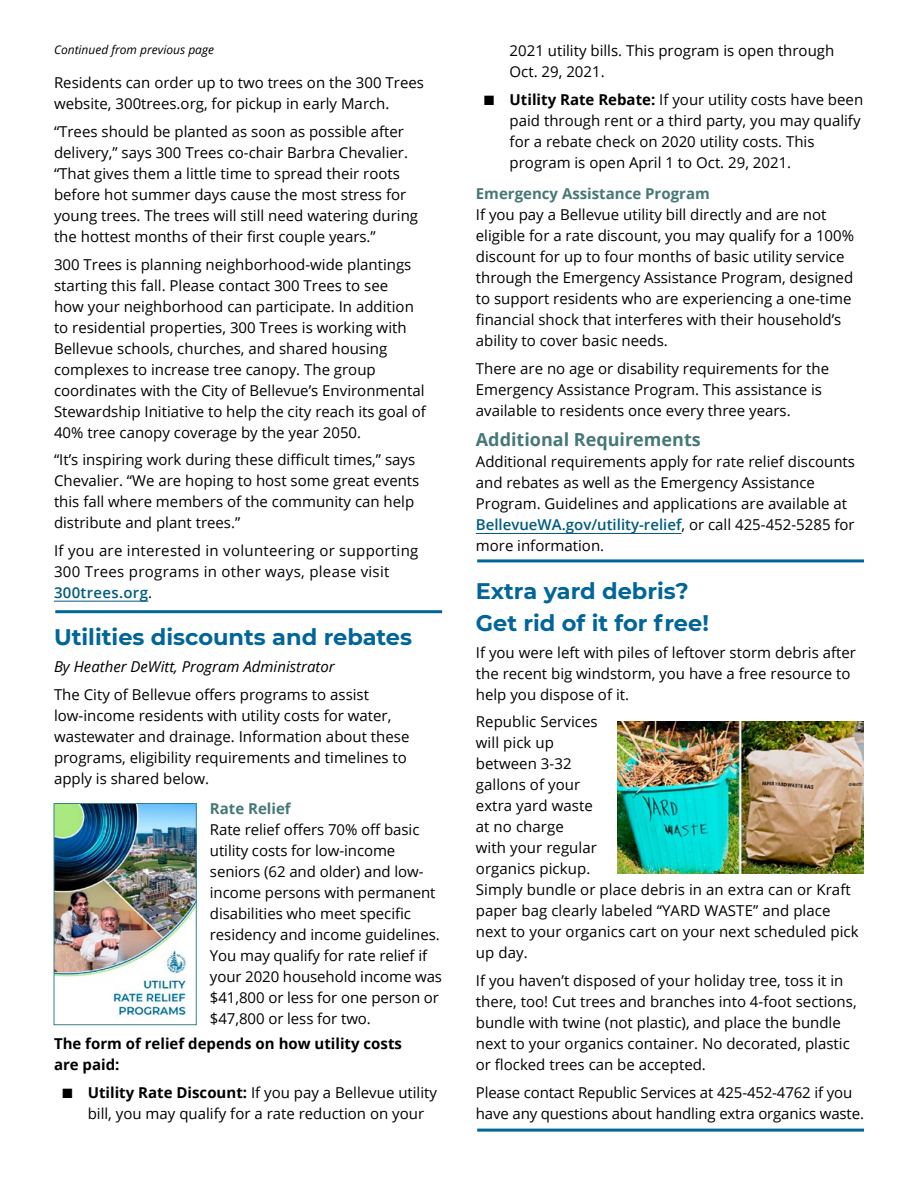
<style>
.page{position:relative;width:918px;height:1188px;background:#fff}
.page>*{position:absolute;margin:0;border:0;box-sizing:border-box;transform-origin:0 0}
.headline{font:700 22.5px "Montserrat";color:#00659a}
.call_out{font:700 18px "Open Sans";color:#467877}
.Paragraph_text{font:15px/21px "Open Sans";color:#000}
.Paragraph_text-2{font:15px/21px "Open Sans";letter-spacing:.02em;color:#000}
.Paragraph_text-3{font:700 15px/21px "Open Sans";color:#000}
.t1{font:italic 15px "Open Sans";color:#000}
.call_out-2{font:700 15px "Open Sans";color:#467877}
.Paragraph_text-4{font:italic 12px "Open Sans";color:#000}
.s1{font-weight:600;color:#005b7f}
.s2{font-weight:700}
</style>
<div class="page">
<hr style="left:54px;top:601px;width:94px;height:1px;background:#005b7f">
<hr style="left:476px;top:533px;width:206px;height:1px;background:#005b7f">
<img style="left:618px;top:721px;width:246px;height:153px">
<img style="left:56px;top:805px;width:138px;height:213px">
<div style="left:54px;top:803px;width:142px;height:222px;border:1px solid #34838a"></div>
<hr style="left:55px;top:610px;width:387px;height:3px;background:#00659a">
<hr style="left:477px;top:559px;width:387px;height:3px;background:#00659a">
<hr style="left:477px;top:1129px;width:387px;height:3px;background:#00659a">
<p class="Paragraph_text-4" style="left:54px;top:42px;width:161px">Continued from previous page</p>
<p class="Paragraph_text" style="left:54px;top:72px;width:372px">Residents can order up to two trees on the 300 Trees website, 300trees.org, for pickup in early March.</p>
<p class="Paragraph_text" style="left:54px;top:121px;width:366px">“Trees should be planted as soon as possible after delivery,” says 300 Trees co-chair Barbra Chevalier. “That gives them a little time to spread their roots before hot summer days cause the most stress for young trees. The trees will still need watering during the hottest months of their first couple years.”</p>
<p class="Paragraph_text" style="left:54px;top:253px;width:374px">300 Trees is planning neighborhood-wide plantings starting this fall. Please contact 300 Trees to see<br>how your neighborhood can participate. In addition to residential properties, 300 Trees is working with Bellevue schools, churches, and shared housing complexes to increase tree canopy. The group coordinates with the City of Bellevue’s Environmental Stewardship Initiative to help the city reach its goal of 40% tree canopy coverage by the year 2050.</p>
<p class="Paragraph_text" style="left:54px;top:449px;width:367px">“It’s inspiring work during these difficult times,” says Chevalier. “We are hoping to host some great events this fall where members of the community can help distribute and plant trees.”</p>
<p class="Paragraph_text-2" style="left:54px;top:540px;width:366px">If you are interested in volunteering or supporting<br>300 Trees programs in other ways, please visit<br><span class="s1">300trees.org</span>.</p>
<p class="headline" style="left:54px;top:621px;width:360px">Utilities discounts and rebates</p>
<p class="t1" style="left:54px;top:656px;width:282px">By Heather DeWitt, Program Administrator</p>
<p class="Paragraph_text" style="left:54px;top:683px;width:357px">The City of Bellevue offers programs to assist low-income residents with utility costs for water, wastewater and drainage. Information about these programs, eligibility requirements and timelines to apply is shared below.</p>
<p class="call_out-2" style="left:210px;top:798px;width:82px">Rate Relief</p>
<p class="Paragraph_text" style="left:210px;top:819px;width:234px">Rate relief offers 70% off basic utility costs for low-income seniors (62 and older) and low&shy;income persons with permanent disabilities who meet specific residency and income guidelines.<br>You may qualify for rate relief if your 2020 household income was $41,800 or less for one person or $47,800 or less for two.</p>
<p class="Paragraph_text-3" style="left:54px;top:1033px;width:350px">The form of relief depends on how utility costs are paid:</p>
<p class="Paragraph_text" style="left:88px;top:1081px;width:351px;text-indent:-27px">■ <span class="s2">Utility Rate Discount:</span> If you pay a Bellevue utility bill, you may qualify for a rate reduction on your</p>
<p class="Paragraph_text" style="left:510px;top:40px;width:326px">2021 utility bills. This program is open through<br>Oct. 29, 2021.</p>
<p class="Paragraph_text" style="left:510px;top:89px;width:355px;text-indent:-27px">■ <span class="s2">Utility Rate Rebate:</span> If your utility costs have been paid through rent or a third party, you may qualify for a rebate check on 2020 utility costs. This program is open April 1 to Oct. 29, 2021.</p>
<p class="call_out-2" style="left:476px;top:183px;width:235px">Emergency Assistance Program</p>
<p class="Paragraph_text" style="left:476px;top:204px;width:380px">If you pay a Bellevue utility bill directly and are not eligible for a rate discount, you may qualify for a 100% discount for up to four months of basic utility service through the Emergency Assistance Program, designed to support residents who are experiencing a one-time financial shock that interferes with their household’s ability to cover basic needs.</p>
<p class="Paragraph_text" style="left:476px;top:357px;width:355px">There are no age or disability requirements for the<br>Emergency Assistance Program. This assistance is available to residents once every three years.</p>
<p class="call_out" style="left:476px;top:427px;width:226px">Additional Requirements</p>
<p class="Paragraph_text" style="left:476px;top:451px;width:381px">Additional requirements apply for rate relief discounts and rebates as well as the Emergency Assistance Program. Guidelines and applications are available at <span class="s1">BellevueWA.gov/utility-relief</span>, or call 425-452-5285 for more information.</p>
<p class="headline" style="left:476px;top:575px;width:214px">Extra yard debris?</p>
<p class="headline" style="left:476px;top:607px;width:235px">Get rid of it for free!</p>
<p class="Paragraph_text" style="left:476px;top:641px;width:382px">If you were left with piles of leftover storm debris after the recent big windstorm, you have a free resource to help you dispose of it.</p>
<p class="Paragraph_text" style="left:476px;top:711px;width:384px">Republic Services<br>will pick up<br>between 3-32<br>gallons of your<br>extra yard waste<br>at no charge<br>with your regular<br>organics pickup.<br>Simply bundle or place debris in an extra can or Kraft paper bag clearly labeled “YARD WASTE” and place next to your organics cart on your next scheduled pick up day.</p>
<p class="Paragraph_text" style="left:476px;top:970px;width:382px">If you haven’t disposed of your holiday tree, toss it in there, too! Cut trees and branches into 4-foot sections, bundle with twine (not plastic), and place the bundle next to your organics container. No decorated, plastic or flocked trees can be accepted.</p>
<p class="Paragraph_text" style="left:476px;top:1081px;width:390px">Please contact Republic Services at 425-452-4762 if you have any questions about handling extra organics waste.</p>
</div>
